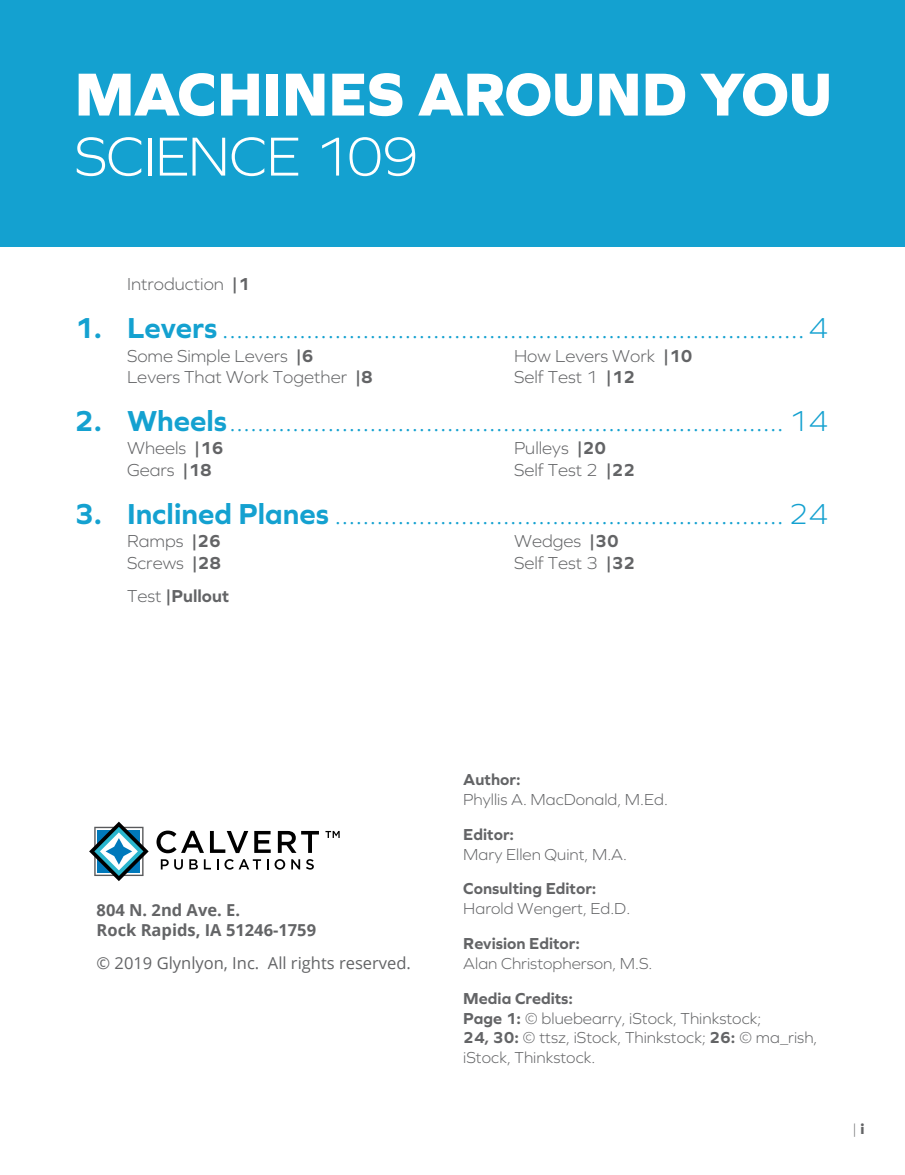
<style>
.page{position:relative;width:905px;height:1175px;background:#fff}
.page>*{position:absolute;margin:0;border:0;box-sizing:border-box;transform-origin:0 0}
.t1{font:800 63px "Graphie";letter-spacing:-.005em;color:#fff}
.t2{font:300 57px "Graphie";letter-spacing:-.015em;color:#fff}
.t3{font:300 30px "Graphie";color:#14a1d0}
.t4{font:300 18px/21.6px "Graphie";color:#636466}
.t5{font:700 18px "Graphie";color:#636466}
.t6{font:300 16.5px/19.8px "Graphie";color:#636466}
.t7{font:700 16.5px "Graphie";color:#636466}
.t8{font:700 16.5px/19.8px "Open Sans";color:#636466}
.t9{font:16.5px "Open Sans";color:#636466}
.t10{font:300 15px "Graphie";color:#636466}
.s1{font-weight:700}
.s2{font-weight:300}
.s3{font-weight:800}
</style>
<div class="page">
<div style="left:0;top:0;width:904px;height:247px;background:#14a1d0"></div>
<svg style="left:89px;top:821px;width:60px;height:60px"></svg>
<svg style="left:156px;top:830px;width:48px;height:23px"></svg>
<svg style="left:210px;top:831px;width:38px;height:22px"></svg>
<svg style="left:254px;top:831px;width:17px;height:22px"></svg>
<svg style="left:278px;top:831px;width:41px;height:22px"></svg>
<svg style="left:161px;top:859px;width:22px;height:10px"></svg>
<svg style="left:189px;top:859px;width:9px;height:10px"></svg>
<svg style="left:204px;top:859px;width:14px;height:10px"></svg>
<svg style="left:224px;top:859px;width:37px;height:10px"></svg>
<svg style="left:274px;top:859px;width:11px;height:10px"></svg>
<svg style="left:291px;top:859px;width:9px;height:10px"></svg>
<svg style="left:306px;top:859px;width:8px;height:10px"></svg>
<svg style="left:325px;top:831px;width:14px;height:7px"></svg>
<h1 class="t1" style="left:74px;top:57px;width:759px">MACHINES AROUND YOU</h1>
<h2 class="t2" style="left:74px;top:123px;width:346px">SCIENCE 109</h2>
<p class="t4" style="left:127px;top:273px;width:124px">Introduction <span class="s1">|1</span></p>
<p class="t3" style="left:74px;top:311px;width:754px"><span class="s1">1. Levers</span> ...................................................................................4</p>
<p class="t4" style="left:127px;top:344px;width:247px">Some Simple Levers <span class="s1">|6<br></span>Levers That Work Together <span class="s1">|8</span></p>
<p class="t4" style="left:514px;top:344px;width:180px">How Levers Work <span class="s1">|10<br></span>Self Test 1 <span class="s1">|12</span></p>
<p class="t3" style="left:74px;top:403px;width:754px"><span class="s1">2. Wheels</span>............................................................................... 14</p>
<p class="t4" style="left:127px;top:437px;width:98px">Wheels <span class="s1">|16<br></span>Gears <span class="s1">|18</span></p>
<p class="t4" style="left:514px;top:437px;width:123px">Pulleys <span class="s1">|20<br></span>Self Test 2 <span class="s1">|22</span></p>
<p class="t3" style="left:74px;top:496px;width:754px"><span class="s1">3. Inclined Planes</span> ................................................................ 24</p>
<p class="t4" style="left:127px;top:530px;width:96px">Ramps <span class="s1">|26<br></span>Screws <span class="s1">|28</span></p>
<p class="t4" style="left:514px;top:530px;width:123px">Wedges <span class="s1">|30<br></span>Self Test 3 <span class="s1">|32</span></p>
<p class="t5" style="left:127px;top:585px;width:104px"><span class="s2">Test</span> |Pullout</p>
<p class="t8" style="left:97px;top:899px;width:221px">804 N. 2nd Ave. E.<br>Rock Rapids, IA 51246-1759</p>
<p class="t9" style="left:97px;top:951px;width:316px">© 2019 Glynlyon, Inc. All rights reserved.</p>
<p class="t7" style="left:463px;top:770px;width:59px">Author:</p>
<p class="t6" style="left:463px;top:789px;width:206px">Phyllis A. MacDonald, M.Ed.</p>
<p class="t7" style="left:463px;top:824px;width:52px">Editor:</p>
<p class="t6" style="left:463px;top:844px;width:165px">Mary Ellen Quint, M.A.</p>
<p class="t7" style="left:463px;top:879px;width:135px">Consulting Editor:</p>
<p class="t6" style="left:463px;top:898px;width:168px">Harold Wengert, Ed.D.</p>
<p class="t7" style="left:463px;top:933px;width:118px">Revision Editor:</p>
<p class="t6" style="left:463px;top:953px;width:191px">Alan Christopherson, M.S.</p>
<p class="t6" style="left:463px;top:988px;width:355px"><span class="s1">Media Credits:<br>Page 1:</span> © bluebearry, iStock, Thinkstock;<br><span class="s1">24, 30:</span> © ttsz, iStock, Thinkstock; <span class="s1">26:</span> © ma_rish, iStock, Thinkstock.</p>
<p class="t10" style="left:852px;top:1120px;width:14px">|<span class="s3">i</span></p>
</div>
